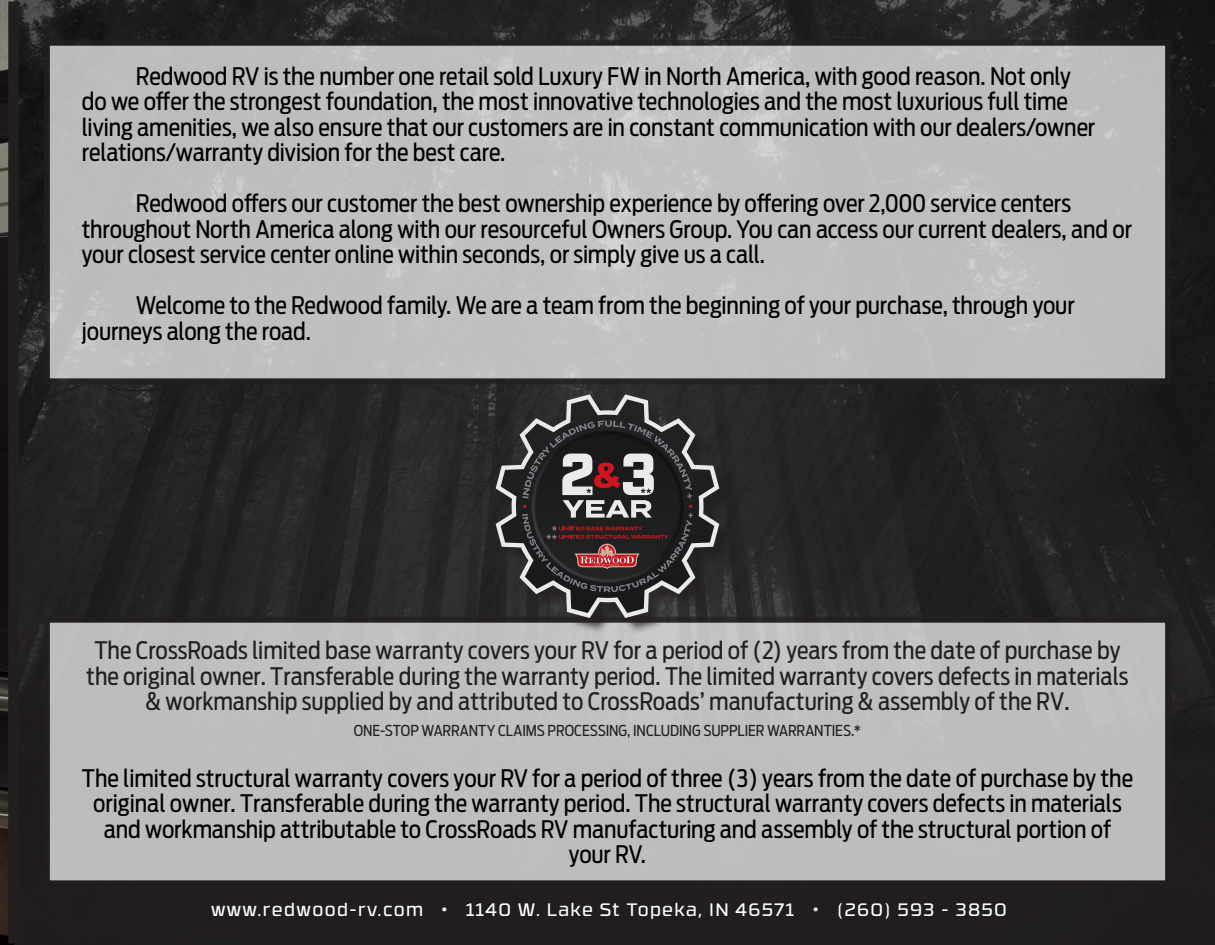
<style>
.page{position:relative;width:1215px;height:945px;background:#fff}
.page>*{position:absolute;margin:0;border:0;box-sizing:border-box;transform-origin:0 0}
.t1{font:24px/25.5px "Antenna Cond";letter-spacing:-.005em;color:#000}
.t2{font:24px/25.5px "Antenna Cond";color:#231f20;text-align:center}
.t3{font:18px "RB No 3.1";letter-spacing:.08em;color:#fff}
.t4{font:15px "Antenna Cond";letter-spacing:-.005em;color:#231f20}
</style>
<div class="page">
<svg style="left:14px;top:0;width:1201px;height:68px;background:#252525"></svg>
<div style="left:0;top:68px;width:1215px;height:877px;background:#231f20"></div>
<div style="left:47px;top:43px;width:1121px;height:338px;background:#bfbfbf"></div>
<div style="left:44px;top:40px;width:1127px;height:344px;border:6px solid #231f20"></div>
<div style="left:47px;top:620px;width:1121px;height:263px;background:#bfbdbe"></div>
<div style="left:44px;top:617px;width:1127px;height:269px;border:6px solid #231f20"></div>
<img style="left:0;top:0;width:14px;height:945px">
<div style="left:8px;top:2px;width:11px;height:942px;background:#231f20"></div>
<div style="left:498px;top:397px;width:238px;height:238px;background:#231f20;opacity:.75"></div>
<svg style="left:496px;top:394px;width:223px;height:224px;fill:#2a2929"></svg>
<svg style="left:522px;top:421px;width:171px;height:171px"></svg>
<p class="t1" style="left:82px;top:64px;width:1015px;text-indent:54px">Redwood RV is the number one retail sold Luxury FW in North America, with good reason. Not only do we offer the strongest foundation, the most innovative technologies and the most luxurious full time living amenities, we also ensure that our customers are in constant communication with our dealers/owner relations/warranty division for the best care.</p>
<p class="t1" style="left:82px;top:191px;width:1052px;text-indent:54px">Redwood offers our customer the best ownership experience by offering over 2,000 service centers throughout North America along with our resourceful Owners Group. You can access our current dealers, and or your closest service center online within seconds, or simply give us a call.</p>
<p class="t1" style="left:82px;top:293px;width:994px;text-indent:54px">Welcome to the Redwood family. We are a team from the beginning of your purchase, through your journeys along the road.</p>
<p class="t2" style="left:86px;top:638px;width:1044px">The CrossRoads limited base warranty covers your RV for a period of (2) years from the date of purchase by the original owner. Transferable during the warranty period. The limited warranty covers defects in materials &amp; workmanship supplied by and attributed to CrossRoads’ manufacturing &amp; assembly of the RV.</p>
<p class="t4" style="left:354px;top:722px;width:509px">ONE-STOP WARRANTY CLAIMS PROCESSING, INCLUDING SUPPLIER WARRANTIES.*</p>
<p class="t1" style="left:82px;top:766px;width:1053px;text-align:center">The limited structural warranty covers your RV for a period of three (3) years from the date of purchase by the original owner. Transferable during the warranty period. The structural warranty covers defects in materials and workmanship attributable to CrossRoads RV manufacturing and assembly of the structural portion of your RV.</p>
<p class="t3" style="left:211px;top:896px;width:797px">www.redwood-rv.com • 1140 W. Lake St Topeka, IN 46571 • (260) 593 - 3850</p>
</div>
